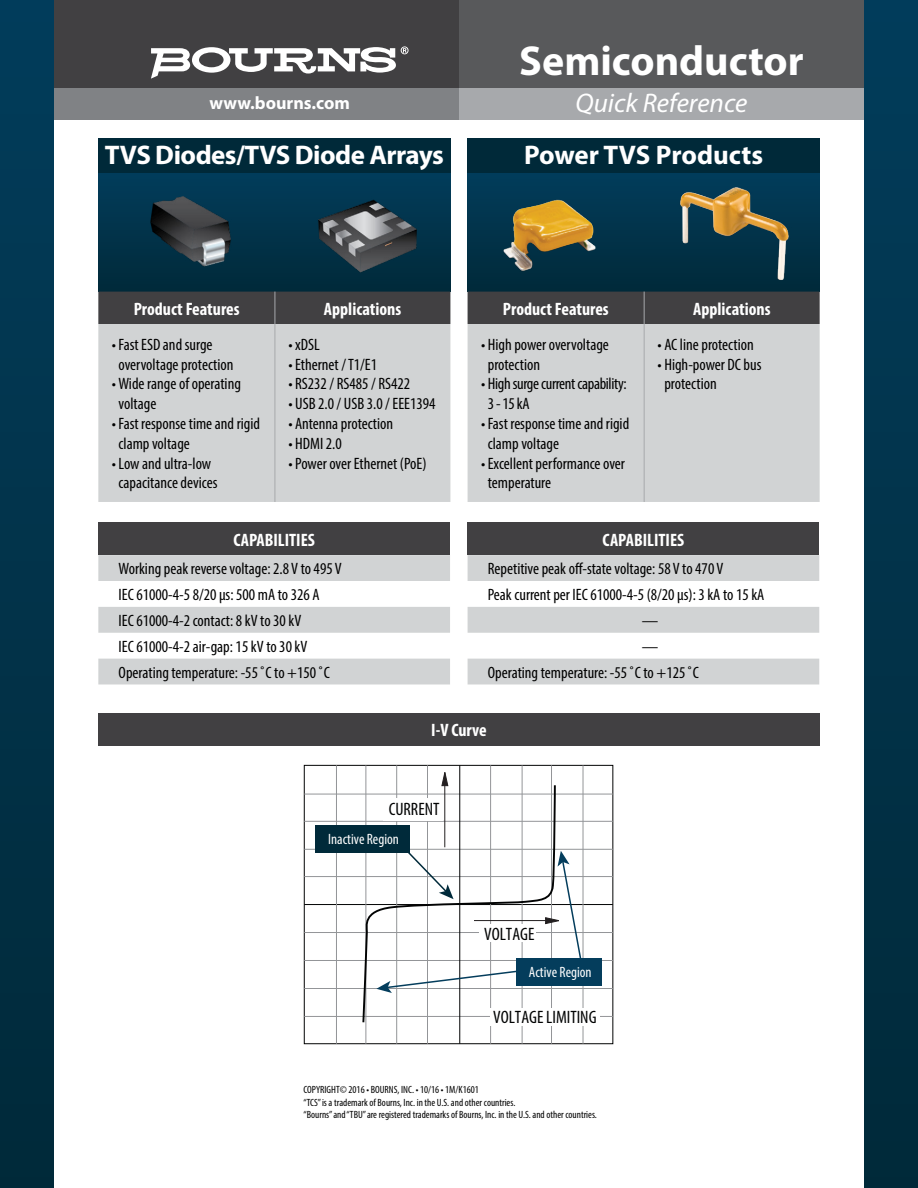
<style>
.page{position:relative;width:918px;height:1188px;background:#fff}
.page>*{position:absolute;margin:0;border:0;box-sizing:border-box;transform-origin:0 0}
.t1{font:700 42px "Myriad Pro";color:#fff}
.t2{font:700 27px "Myriad Pro";letter-spacing:-.015em;color:#fff}
.t3{font:italic 27px "Myriad Pro";color:#fff}
.t4{font:700 condensed 18px "Myriad Pro";color:#fff}
.t5{font:condensed 18px "Myriad Pro";color:#020303}
.t6{font:700 18px "Myriad Pro";color:#fff}
.t7{font:condensed 16.5px/19.8px "Myriad Pro";color:#000}
.t8{font:condensed 16.5px/19.8px "Myriad Pro";letter-spacing:-.02em;color:#000}
.t9{font:condensed 15px "Myriad Pro";color:#fff}
.t10{font:condensed 10.5px/12.6px "Myriad Pro";color:#000}
</style>
<div class="page">
<div style="left:52px;top:0;width:812px;height:88px;background:#58595b"></div>
<div style="left:432px;top:88px;width:432px;height:31px;background:#a7a9ac"></div>
<div style="left:52px;top:88px;width:407px;height:31px;background:#808285"></div>
<div style="left:54px;top:0;width:405px;height:88px;background:#414042"></div>
<svg style="left:151px;top:46px;width:258px;height:33px"></svg>
<div style="left:0;top:0;width:54px;height:1188px;background:linear-gradient(to bottom,#023c5b,#012939)"></div>
<div style="left:864px;top:0;width:54px;height:1188px;background:linear-gradient(to bottom,#023c5b,#012939)"></div>
<svg style="left:98px;top:173px;width:352px;height:119px"></svg>
<svg style="left:468px;top:173px;width:351px;height:119px"></svg>
<img style="left:98px;top:184px;width:351px;height:97px">
<img style="left:468px;top:184px;width:351px;height:97px">
<div style="left:98px;top:138px;width:352px;height:35px;background:#002939"></div>
<div style="left:468px;top:138px;width:352px;height:35px;background:#002939"></div>
<div style="left:98px;top:292px;width:352px;height:32px;background:#414042"></div>
<div style="left:98px;top:324px;width:352px;height:178px;background:#d1d3d4"></div>
<hr style="left:275px;top:292px;width:1px;height:32px;background:#a7a9ac">
<hr style="left:275px;top:324px;width:1px;height:178px;background:#a7a9ac">
<div style="left:468px;top:292px;width:352px;height:32px;background:#414042"></div>
<div style="left:468px;top:324px;width:352px;height:178px;background:#d1d3d4"></div>
<hr style="left:644px;top:292px;width:1px;height:32px;background:#a7a9ac">
<hr style="left:644px;top:324px;width:1px;height:178px;background:#a7a9ac">
<div style="left:98px;top:523px;width:352px;height:32px;background:#414042"></div>
<svg style="left:98px;top:555px;width:352px;height:129px;fill:#d1d3d4"></svg>
<div style="left:98px;top:713px;width:722px;height:32px;background:#414042"></div>
<div style="left:468px;top:523px;width:351px;height:32px;background:#414042"></div>
<svg style="left:468px;top:555px;width:351px;height:129px;fill:#d1d3d4"></svg>
<div style="left:304px;top:765px;width:309px;height:279px;border:1px solid #020303"></div>
<hr style="left:304px;top:794px;width:309px;height:1px;background:#939598">
<hr style="left:304px;top:821px;width:309px;height:1px;background:#939598">
<hr style="left:304px;top:849px;width:309px;height:1px;background:#939598">
<hr style="left:304px;top:876px;width:309px;height:1px;background:#939598">
<hr style="left:304px;top:904px;width:309px;height:1px;background:#020303">
<hr style="left:304px;top:932px;width:309px;height:1px;background:#939598">
<hr style="left:304px;top:960px;width:309px;height:1px;background:#939598">
<hr style="left:304px;top:988px;width:309px;height:1px;background:#939598">
<hr style="left:304px;top:1016px;width:309px;height:1px;background:#939598">
<hr style="left:336px;top:765px;width:1px;height:279px;background:#939598">
<hr style="left:366px;top:765px;width:1px;height:279px;background:#939598">
<hr style="left:396px;top:765px;width:1px;height:279px;background:#939598">
<hr style="left:427px;top:765px;width:1px;height:279px;background:#939598">
<hr style="left:459px;top:765px;width:1px;height:279px;background:#020303">
<hr style="left:490px;top:765px;width:1px;height:279px;background:#939598">
<hr style="left:522px;top:765px;width:1px;height:279px;background:#939598">
<hr style="left:551px;top:765px;width:1px;height:279px;background:#939598">
<hr style="left:583px;top:765px;width:1px;height:279px;background:#939598">
<svg style="left:442px;top:772px;width:6px;height:11px"></svg>
<hr style="left:444px;top:774px;width:1px;height:73px;background:#231f20">
<svg style="left:361px;top:783px;width:196px;height:241px"></svg>
<div style="left:315px;top:826px;width:95px;height:27px;background:#002a3a"></div>
<div style="left:490px;top:1008px;width:110px;height:18px;background:#fff"></div>
<div style="left:480px;top:924px;width:56px;height:18px;background:#fff"></div>
<div style="left:383px;top:798px;width:59px;height:22px;background:#fff"></div>
<svg style="left:405px;top:849px;width:49px;height:50px"></svg>
<div style="left:516px;top:958px;width:85px;height:28px;background:#043d5c"></div>
<svg style="left:545px;top:851px;width:38px;height:107px"></svg>
<svg style="left:376px;top:970px;width:143px;height:23px"></svg>
<h1 class="t1" style="left:519px;top:33px;width:286px">Semiconductor</h1>
<p class="t6" style="left:209px;top:91px;width:142px">www.bourns.com</p>
<h2 class="t3" style="left:576px;top:87px;width:173px">Quick Reference</h2>
<h2 class="t2" style="left:105px;top:137px;width:340px">TVS Diodes/TVS Diode Arrays</h2>
<h2 class="t2" style="left:524px;top:137px;width:241px">Power TVS Products</h2>
<p class="t4" style="left:134px;top:297px;width:107px">Product Features</p>
<p class="t4" style="left:324px;top:297px;width:79px">Applications</p>
<p class="t7" style="left:119px;top:334px;width:116px;text-indent:-7px">•Fast ESD and surge overvoltage protection</p>
<p class="t7" style="left:119px;top:374px;width:124px;text-indent:-7px">•Wide range of operating voltage</p>
<p class="t7" style="left:119px;top:414px;width:143px;text-indent:-7px">•Fast response time and rigid clamp voltage</p>
<p class="t7" style="left:112px;top:453px;width:107px;text-align:center">•Low and ultra-low capacitance devices</p>
<p class="t7" style="left:288px;top:334px;width:33px">•xDSL</p>
<p class="t7" style="left:288px;top:354px;width:90px">•Ethernet / T1/E1</p>
<p class="t7" style="left:288px;top:374px;width:123px">• RS232 / RS485 / RS422</p>
<p class="t7" style="left:288px;top:394px;width:149px">• USB 2.0 / USB 3.0 / EEE1394</p>
<p class="t7" style="left:288px;top:414px;width:106px">• Antenna protection</p>
<p class="t7" style="left:288px;top:433px;width:55px">• HDMI 2.0</p>
<p class="t7" style="left:288px;top:453px;width:140px">•Power over Ethernet (PoE)</p>
<p class="t4" style="left:233px;top:528px;width:83px">CAPABILITIES</p>
<p class="t7" style="left:119px;top:556px;width:225px;line-height:25.8px">Working peak reverse voltage: 2.8 V to 495 V IEC 61000-4-5 8/20 µs: 500 mA to 326 A<br>IEC 61000-4-2 contact: 8 kV to 30 kV<br>IEC 61000-4-2 air-gap: 15 kV to 30 kV Operating temperature: -55 ˚C to +150 ˚C</p>
<p class="t4" style="left:503px;top:297px;width:107px">Product Features</p>
<p class="t4" style="left:693px;top:297px;width:79px">Applications</p>
<p class="t7" style="left:488px;top:334px;width:123px;text-indent:-7px">• High power overvoltage protection</p>
<p class="t8" style="left:488px;top:374px;width:140px;text-indent:-7px">• High surge current capability:<br>3 - 15 kA</p>
<p class="t7" style="left:488px;top:414px;width:143px;text-indent:-7px">•Fast response time and rigid clamp voltage</p>
<p class="t7" style="left:488px;top:453px;width:139px;text-indent:-7px">•Excellent performance over temperature</p>
<p class="t7" style="left:658px;top:334px;width:98px">• AC line protection</p>
<p class="t7" style="left:664px;top:354px;width:99px;text-indent:-7px">• High-power DC bus protection</p>
<p class="t4" style="left:603px;top:528px;width:83px">CAPABILITIES</p>
<p class="t7" style="left:488px;top:559px;width:237px">Repetitive peak off-state voltage: 58 V to 470 V</p>
<p class="t7" style="left:488px;top:585px;width:278px">Peak current per IEC 61000-4-5 (8/20 µs): 3 kA to 15 kA</p>
<p class="t7" style="left:642px;top:610px;width:18px">—</p>
<p class="t7" style="left:642px;top:636px;width:18px">—</p>
<p class="t7" style="left:488px;top:662px;width:213px">Operating temperature: -55 ˚C to +125 ˚C</p>
<p class="t4" style="left:431px;top:719px;width:57px">I-V Curve</p>
<p class="t5" style="left:389px;top:798px;width:52px">CURRENT</p>
<p class="t9" style="left:328px;top:830px;width:72px">Inactive Region</p>
<p class="t5" style="left:484px;top:923px;width:52px">VOLTAGE</p>
<p class="t9" style="left:529px;top:962px;width:64px">Active Region</p>
<p class="t5" style="left:493px;top:1006px;width:105px">VOLTAGE LIMITING</p>
<p class="t10" style="left:304px;top:1083px;width:295px">COPYRIGHT© 2016 • BOURNS, INC. • 10/16 • 1M/K1601<br>“TCS” is a trademark of Bourns, Inc. in the U.S. and other countries.<br>“Bourns” and “TBU” are registered trademarks of Bourns, Inc. in the U.S. and other countries.</p>
</div>
